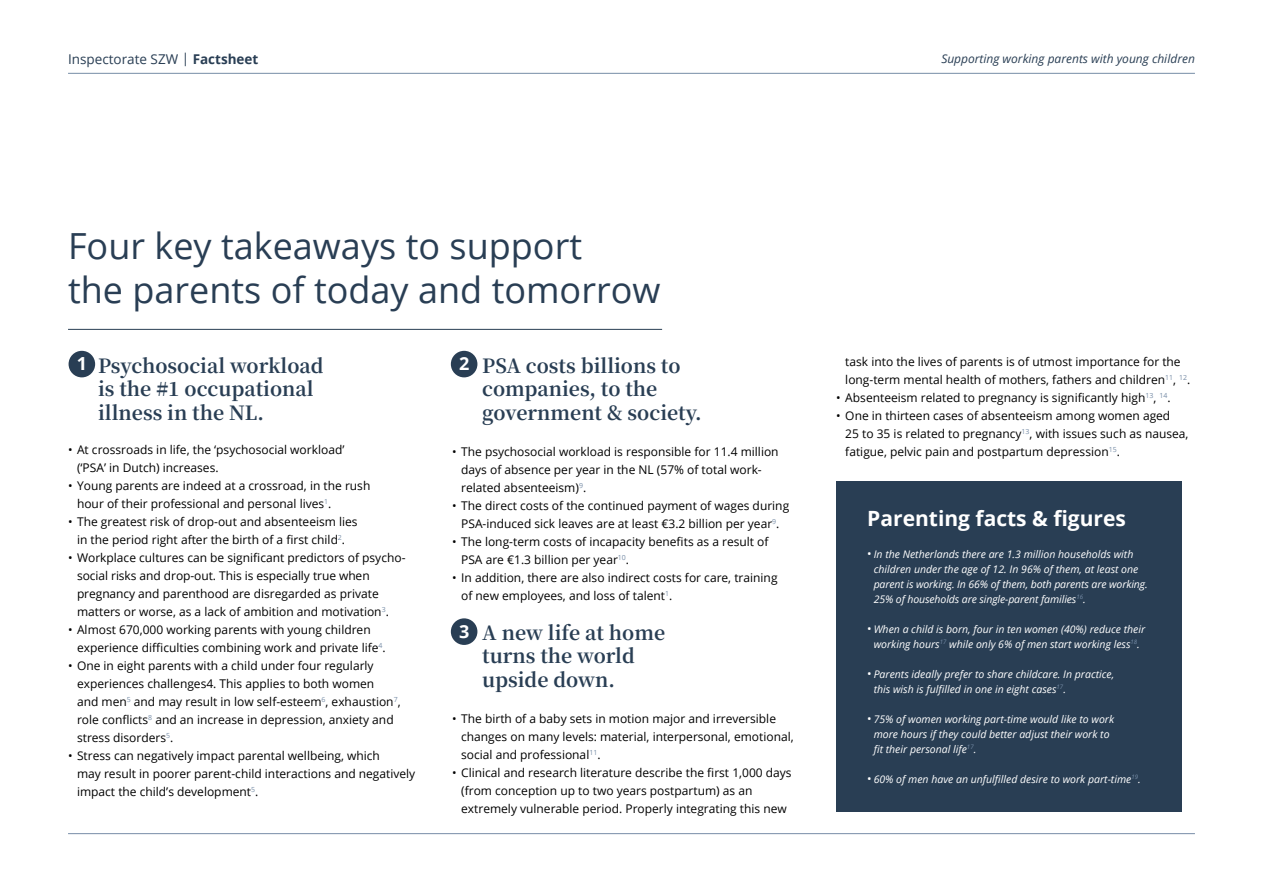
<style>
.page{position:relative;width:1263px;height:893px;background:#fff}
.page>*{position:absolute;margin:0;border:0;box-sizing:border-box;transform-origin:0 0}
.t1{font:36px/43.2px "Open Sans";color:#293e54}
.t2{font:700 21px "Open Sans";color:#fff}
.t3{font:700 19.5px/23.4px "Noto Serif JP";color:#293e54}
.t4{font:700 18px "Open Sans";color:#fff}
.t5{font:13.5px "Open Sans";color:#293e54}
.t6{font:12px/18px "Open Sans";color:#000}
.t7{font:italic 12px "Open Sans";color:#293e54}
.t8{font:italic 10.5px/15px "Open Sans";color:#fff}
.s1{font-weight:700}
.s2{font-family:"Open Sans";font-weight:400;font-size:12px;color:#000}
.s3{font-style:normal;font-size:12px}
</style>
<div class="page">
<hr style="left:68px;top:833px;width:1127px;height:1px;background:#778da7">
<hr style="left:68px;top:329px;width:594px;height:1px;background:#293e54">
<div style="left:69px;top:351px;width:26px;height:26px;background:#293e54;border-radius:50%"></div>
<div style="left:451px;top:351px;width:26px;height:26px;background:#293e54;border-radius:50%"></div>
<hr style="left:68px;top:73px;width:1127px;height:1px;background:#778da7">
<div style="left:451px;top:618px;width:26px;height:27px;background:#293e54;border-radius:50%"></div>
<div style="left:836px;top:482px;width:346px;height:330px;background:#293e54"></div>
<p class="t5" style="left:68px;top:50px;width:192px">Inspectorate SZW | <span class="s1">Factsheet</span></p>
<p class="t7" style="left:941px;top:51px;width:255px">Supporting working parents with young children</p>
<h1 class="t1" style="left:68px;top:224px;width:594px">Four key takeaways to support<br>the parents of today and tomorrow</h1>
<h3 class="t3" style="left:98px;top:355px;width:227px">Psychosocial workload is the #1 occupational illness in the NL.</h3>
<p class="t6" style="left:77px;top:440px;width:269px;text-indent:-9px">• At crossroads in life, the ‘psychosocial workload’ (‘PSA’ in Dutch) increases.</p>
<p class="t6" style="left:77px;top:476px;width:295px;text-indent:-9px">• Young parents are indeed at a crossroad, in the rush hour of their professional and personal lives<sup>1</sup>.</p>
<p class="t6" style="left:68px;top:512px;width:291px;text-align:center">• The greatest risk of drop-out and absenteeism lies in the period right after the birth of a first child<sup>2</sup>.</p>
<p class="t6" style="left:77px;top:548px;width:330px;text-indent:-9px">• Workplace cultures can be significant predictors of psycho&shy;social risks and drop-out. This is especially true when pregnancy and parenthood are disregarded as private matters or worse, as a lack of ambition and motivation<sup>3</sup>.</p>
<p class="t6" style="left:77px;top:620px;width:310px;text-indent:-9px">• Almost 670,000 working parents with young children experience difficulties combining work and private life<sup>4</sup>.</p>
<p class="t6" style="left:77px;top:656px;width:325px;text-indent:-9px">• One in eight parents with a child under four regularly experiences challenges4. This applies to both women<br>and men<sup>5</sup> and may result in low self-esteem<sup>6</sup>, exhaustion<sup>7</sup>, role conflicts<sup>8</sup> and an increase in depression, anxiety and stress disorders<sup>5</sup>.</p>
<p class="t6" style="left:77px;top:746px;width:340px;text-indent:-9px">• Stress can negatively impact parental wellbeing, which<br>may result in poorer parent-child interactions and negatively impact the child’s development<sup>5</sup>.</p>
<h3 class="t3" style="left:482px;top:355px;width:221px;text-indent:-30px"><sup>5</sup><span class="s2">.</span> PSA costs billions to companies, to the government &amp; society.</h3>
<p class="t6" style="left:461px;top:442px;width:319px;text-indent:-9px">• The psychosocial workload is responsible for 11.4 million days of absence per year in the NL (57% of total work&shy;related absenteeism)<sup>9</sup>.</p>
<p class="t6" style="left:452px;top:496px;width:339px;text-align:center">• The direct costs of the continued payment of wages during<br>PSA-induced sick leaves are at least €3.2 billion per year<sup>9</sup>.</p>
<p class="t6" style="left:461px;top:532px;width:309px;text-indent:-9px">• The long-term costs of incapacity benefits as a result of<br>PSA are €1.3 billion per year<sup>10</sup>.</p>
<p class="t6" style="left:461px;top:568px;width:318px;text-indent:-9px">• In addition, there are also indirect costs for care, training of new employees, and loss of talent<sup>1</sup>.</p>
<h3 class="t3" style="left:482px;top:621px;width:184px">A new life at home turns the world upside down.</h3>
<p class="t6" style="left:461px;top:709px;width:334px;text-indent:-9px">• The birth of a baby sets in motion major and irreversible changes on many levels: material, interpersonal, emotional, social and professional<sup>11</sup>.</p>
<p class="t6" style="left:461px;top:763px;width:332px;text-indent:-9px">• Clinical and research literature describe the first 1,000 days (from conception up to two years postpartum) as an extremely vulnerable period. Properly integrating this new</p>
<h3 class="t4" style="left:77px;top:351px;width:12px">1</h3>
<h3 class="t4" style="left:459px;top:351px;width:12px">2</h3>
<h3 class="t4" style="left:459px;top:619px;width:12px">3</h3>
<p class="t6" style="left:845px;top:353px;width:347px">task into the lives of parents is of utmost importance for the long-term mental health of mothers, fathers and children<sup>11</sup>, <sup>12</sup>.</p>
<p class="t6" style="left:836px;top:389px;width:336px">• Absenteeism related to pregnancy is significantly high<sup>13</sup>, <sup>14</sup>.</p>
<p class="t6" style="left:845px;top:407px;width:345px;text-indent:-9px">• One in thirteen cases of absenteeism among women aged<br>25 to 35 is related to pregnancy<sup>13</sup>, with issues such as nausea, fatigue, pelvic pain and postpartum depression<sup>15</sup>.</p>
<h2 class="t2" style="left:867px;top:504px;width:260px">Parenting facts &amp; figures</h2>
<p class="t8" style="left:874px;top:546px;width:276px;text-indent:-6px"><span class="s3">•</span> In the Netherlands there are 1.3 million households with children under the age of 12. In 96% of them, at least one parent is working. In 66% of them, both parents are working.<br>25% of households are single-parent families<sup>16</sup>.</p>
<p class="t8" style="left:867px;top:621px;width:279px;text-align:center"><span class="s3">•</span> When a child is born, four in ten women (40%) reduce their working hours<sup>17</sup> while only 6% of men start working less<sup>18</sup>.</p>
<p class="t8" style="left:874px;top:666px;width:242px;text-indent:-6px"><span class="s3">•</span> Parents ideally prefer to share childcare. In practice, this wish is fulfilled in one in eight cases<sup>17</sup>.</p>
<p class="t8" style="left:874px;top:711px;width:242px;text-indent:-6px"><span class="s3">•</span> 75% of women working part-time would like to work more hours if they could better adjust their work to fit their personal life<sup>17</sup>.</p>
<p class="t8" style="left:867px;top:771px;width:275px"><span class="s3">•</span> 60% of men have an unfulfilled desire to work part-time<sup>19</sup>.</p>
</div>
